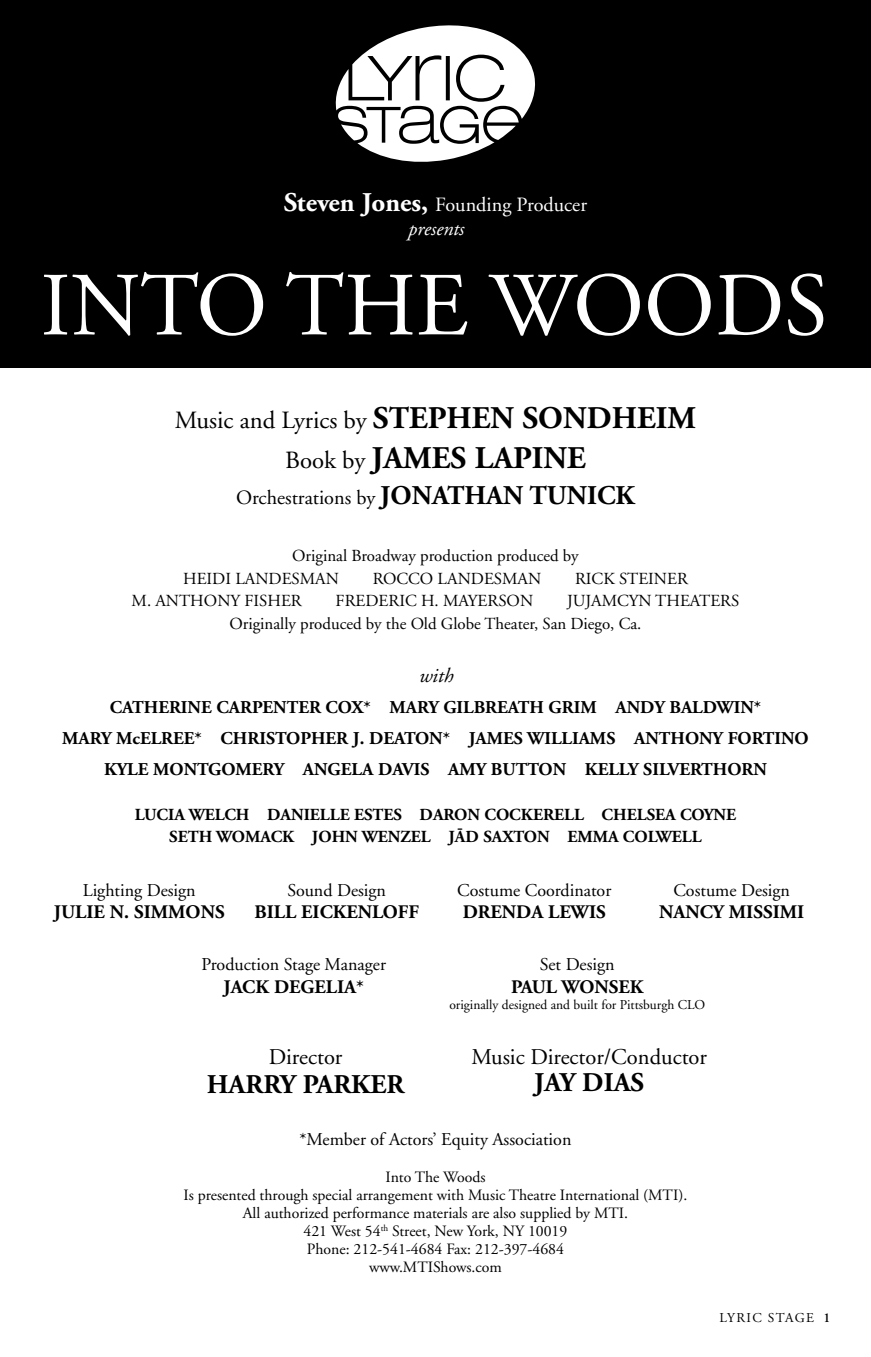
<style>
.page{position:relative;width:871px;height:1357px;background:#fff}
.page>*{position:absolute;margin:0;border:0;box-sizing:border-box;transform-origin:0 0}
.t1{font:90px "Adobe Garamond";color:#fff}
.t2{font:700 31.5px "Adobe Garamond";color:#000}
.t3{font:700 27px "Adobe Garamond";color:#000}
.t4{font:24.75px "Adobe Garamond";color:#000}
.t5{font:22.5px "Adobe Garamond";color:#000}
.t6{font:20.25px/24.8px "Adobe Garamond";color:#fff;text-align:center}
.t7{font:20.25px "Adobe Garamond";color:#000}
.t8{font:italic 20.25px "Adobe Garamond";color:#000}
.t9{font:700 19.12px "Adobe Garamond";color:#000}
.t10{font:700 18px/30.8px "Adobe Garamond";color:#000;text-align:center}
.t11{font:18px "Adobe Garamond";color:#000}
.t12{font:16.88px/22.5px "Adobe Garamond";color:#000}
.t13{font:700 16.88px/22.5px "Adobe Garamond";color:#000;text-align:center}
.t14{font:15.75px/18px "Adobe Garamond";color:#000;text-align:center}
.t15{font:13.5px "Adobe Garamond";color:#000}
.t16{font:13.5px "Adobe Garamond";letter-spacing:.1em;color:#000}
.s1{font-weight:700;font-size:27px}
.s2{font-style:italic}
.s3{font-weight:700;font-size:31.5px}
.s4{font-weight:400;font-size:24.75px}
.s5{font-family:"Adobe Garamond Pro"}
.s6{font-weight:600}
</style>
<div class="page">
<div style="left:0;top:0;width:871px;height:367px;background:#000"></div>
<svg style="left:335px;top:25px;width:201px;height:137px"></svg>
<p class="t6" style="left:284px;top:192px;width:305px"><span class="s1">Steven Jones,</span> Founding Producer <span class="s2">presents</span></p>
<h1 class="t1" style="left:40px;top:258px;width:789px">INTO THE WOODS</h1>
<h3 class="t4" style="left:175px;top:407px;width:523px">Music and Lyrics by <span class="s3">STEPHEN SONDHEIM</span></h3>
<h2 class="t2" style="left:285px;top:441px;width:302px"><span class="s4">Book by</span> JAMES LAPINE</h2>
<p class="t7" style="left:236px;top:487px;width:400px">Orchestrations by <span class="s1">JONATHAN TUNICK</span></p>
<p class="t12" style="left:183px;top:545px;width:397px;text-indent:109px">Original Broadway production produced by<br>HEIDI LANDESMAN</p>
<p class="t12" style="left:373px;top:568px;width:170px">ROCCO LANDESMAN</p>
<p class="t12" style="left:575px;top:568px;width:114px">RICK STEINER</p>
<p class="t12" style="left:132px;top:590px;width:172px">M. ANTHONY FISHER</p>
<p class="t12" style="left:336px;top:590px;width:199px">FREDERIC H. MAYERSON</p>
<p class="t12" style="left:229px;top:590px;width:511px;text-indent:337px">JUJAMCYN THEATERS<br>Originally produced by the Old Globe Theater, San Diego, Ca.</p>
<p class="t8" style="left:418px;top:665px;width:36px">with</p>
<p class="t10" style="left:62px;top:692px;width:748px">CATHERINE CARPENTER COX* MARY GILBREATH GRIM ANDY BALDWIN*<br>MARY McELREE* CHRISTOPHER J. DEATON* JAMES WILLIAMS ANTHONY FORTINO<br>KYLE MONTGOMERY ANGELA DAVIS AMY BUTTON KELLY SILVERTHORN</p>
<p class="t13" style="left:135px;top:804px;width:603px">LUCIA WELCH DANIELLE ESTES DARON COCKERELL CHELSEA COYNE<br>SETH WOMACK JOHN WENZEL J<span class="s5">Ā</span>D SAXTON EMMA COLWELL</p>
<p class="t11" style="left:83px;top:880px;width:114px">Lighting Design</p>
<p class="t9" style="left:54px;top:902px;width:172px">JULIE N. SIMMONS</p>
<p class="t11" style="left:287px;top:880px;width:100px">Sound Design</p>
<p class="t9" style="left:255px;top:902px;width:166px">BILL EICKENLOFF</p>
<p class="t11" style="left:201px;top:955px;width:186px">Production Stage Manager</p>
<p class="t9" style="left:223px;top:976px;width:142px">JACK DEGELIA*</p>
<h3 class="t5" style="left:269px;top:1044px;width:75px">Director</h3>
<h3 class="t3" style="left:207px;top:1069px;width:199px">HARRY PARKER</h3>
<p class="t11" style="left:457px;top:880px;width:156px">Costume Coordinator</p>
<p class="t9" style="left:463px;top:902px;width:145px">DRENDA LEWIS</p>
<p class="t11" style="left:673px;top:880px;width:118px">Costume Design</p>
<p class="t9" style="left:659px;top:902px;width:147px">NANCY MISSIMI</p>
<p class="t11" style="left:540px;top:955px;width:76px">Set Design</p>
<p class="t9" style="left:511px;top:976px;width:134px">PAUL WONSEK</p>
<p class="t15" style="left:449px;top:997px;width:257px">originally designed and built for Pittsburgh CLO</p>
<h3 class="t5" style="left:471px;top:1044px;width:237px">Music Director/Conductor</h3>
<h3 class="t3" style="left:534px;top:1067px;width:112px">JAY DIAS</h3>
<p class="t11" style="left:299px;top:1130px;width:273px">*Member of Actors’ Equity Association</p>
<p class="t14" style="left:184px;top:1169px;width:505px">Into The Woods<br>Is presented through special arrangement with Music Theatre International (MTI).<br>All authorized performance materials are also supplied by MTI.<br>421 West 54<sup>th</sup> Street, New York, NY 10019<br>Phone: 212-541-4684 Fax: 212-397-4684<br>www.MTIShows.com</p>
<p class="t16" style="left:719px;top:1311px;width:113px">LYRIC STAGE <span class="s6">1</span></p>
</div>
